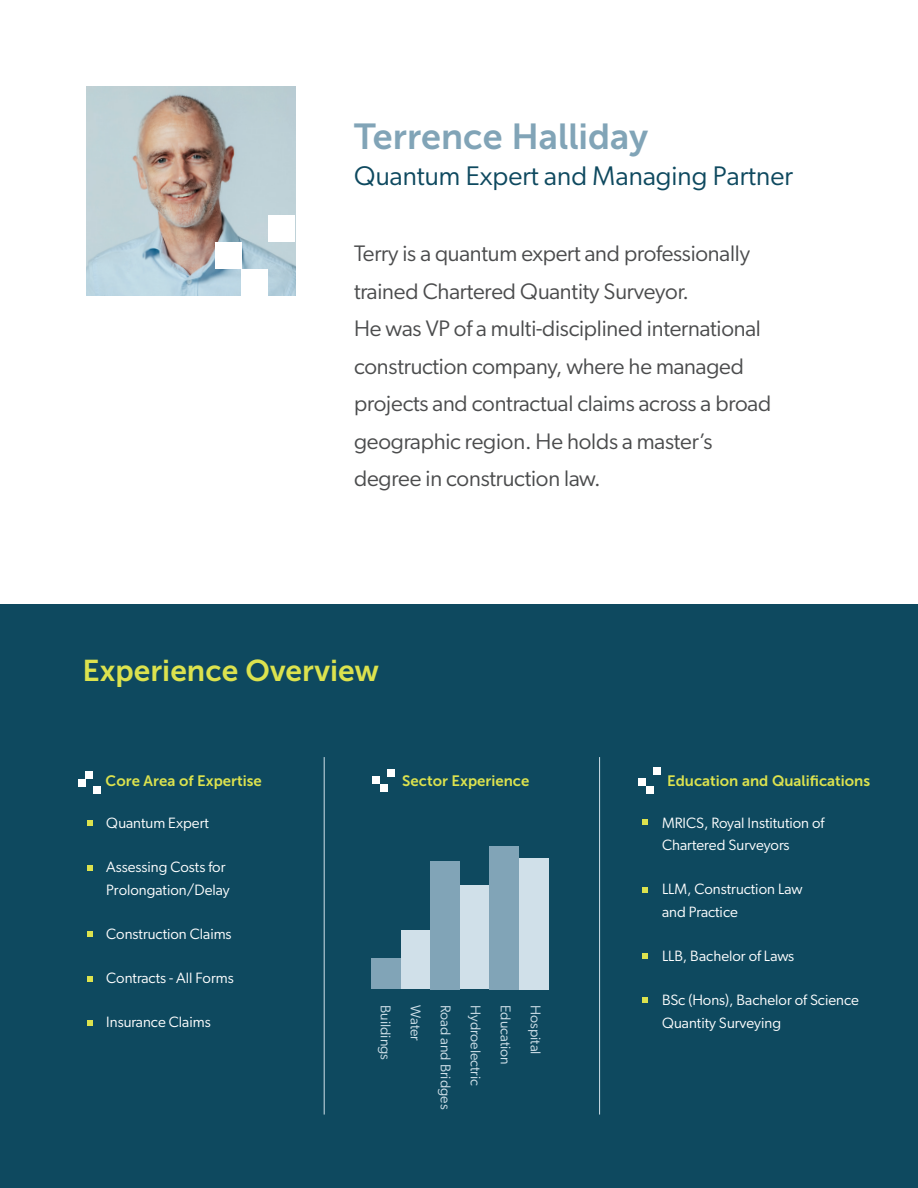
<style>
.page{position:relative;width:918px;height:1188px;background:#fff}
.page>*{position:absolute;margin:0;border:0;box-sizing:border-box;transform-origin:0 0}
.t1{font:36px "Museo Sans 700";color:#81a4b7}
.t2{font:30px "Museo Sans 700";color:#dce24e}
.t3{font:27px "Gibson";color:#0e495f}
.t4{font:22.5px/37.5px "Gibson";letter-spacing:-.01em;color:#4b4c4d}
.t5{font:15px/22.5px "Gibson";color:#fff}
.t6{font:15px "Museo Sans 700";color:#dce24e}
.t7{font:14.25px "Gibson";color:#d0e0e9}
</style>
<div class="page">
<img style="left:86px;top:86px;width:209px;height:209px">
<div style="left:215px;top:242px;width:27px;height:27px;background:#fff"></div>
<div style="left:241px;top:269px;width:27px;height:27px;background:#fff"></div>
<div style="left:268px;top:215px;width:27px;height:27px;background:#fff"></div>
<div style="left:0;top:605px;width:918px;height:583px;background:#0e495f"></div>
<div style="left:638px;top:779px;width:8px;height:7px;background:#fff"></div>
<div style="left:646px;top:786px;width:7px;height:8px;background:#fff"></div>
<div style="left:653px;top:767px;width:8px;height:7px;background:#fff"></div>
<svg style="left:87px;top:820px;width:6px;height:6px"></svg>
<svg style="left:87px;top:865px;width:6px;height:6px"></svg>
<svg style="left:87px;top:932px;width:6px;height:5px"></svg>
<svg style="left:87px;top:976px;width:6px;height:5px"></svg>
<svg style="left:87px;top:1020px;width:6px;height:6px"></svg>
<div style="left:380px;top:784px;width:8px;height:7px;background:#fff"></div>
<div style="left:373px;top:776px;width:7px;height:8px;background:#fff"></div>
<div style="left:388px;top:769px;width:7px;height:7px;background:#fff"></div>
<div style="left:85px;top:772px;width:8px;height:7px;background:#fff"></div>
<div style="left:78px;top:779px;width:7px;height:7px;background:#fff"></div>
<div style="left:93px;top:786px;width:7px;height:8px;background:#fff"></div>
<svg style="left:643px;top:819px;width:5px;height:6px"></svg>
<svg style="left:643px;top:887px;width:5px;height:5px"></svg>
<svg style="left:643px;top:953px;width:5px;height:6px"></svg>
<svg style="left:643px;top:997px;width:5px;height:6px"></svg>
<div style="left:372px;top:958px;width:29px;height:31px;background:#81a4b7"></div>
<div style="left:460px;top:886px;width:30px;height:103px;background:#d0e0e9"></div>
<div style="left:519px;top:858px;width:30px;height:131px;background:#d0e0e9"></div>
<div style="left:401px;top:930px;width:30px;height:59px;background:#d0e0e9"></div>
<div style="left:490px;top:846px;width:29px;height:143px;background:#81a4b7"></div>
<div style="left:430px;top:861px;width:30px;height:128px;background:#81a4b7"></div>
<hr style="left:599px;top:757px;width:1px;height:358px;background:#d0e0e9">
<hr style="left:324px;top:757px;width:1px;height:358px;background:#d0e0e9">
<h1 class="t1" style="left:354px;top:116px;width:296px">Terrence Halliday</h1>
<p class="t3" style="left:354px;top:159px;width:440px">Quantum Expert and Managing Partner</p>
<p class="t4" style="left:354px;top:234px;width:419px">Terry is a quantum expert and professionally trained Chartered Quantity Surveyor.<br>He was VP of a multi-disciplined international construction company, where he managed projects and contractual claims across a broad geographic region. He holds a master’s degree in construction law.</p>
<h2 class="t2" style="left:83px;top:654px;width:298px">Experience Overview</h2>
<p class="t6" style="left:106px;top:773px;width:158px">Core Area of Expertise</p>
<p class="t6" style="left:402px;top:773px;width:129px">Sector Experience</p>
<p class="t6" style="left:667px;top:773px;width:205px">Education and Qualifications</p>
<p class="t5" style="left:106px;top:812px;width:104px">Quantum Expert</p>
<p class="t5" style="left:106px;top:856px;width:125px">Assessing Costs for<br>Prolongation/Delay</p>
<p class="t5" style="left:106px;top:922px;width:127px">Construction Claims</p>
<p class="t5" style="left:106px;top:966px;width:129px">Contracts - All Forms</p>
<p class="t5" style="left:106px;top:1011px;width:106px">Insurance Claims</p>
<p class="t7" style="left:394px;top:1005px;width:57px;rotate:90deg">Buildings</p>
<p class="t7" style="left:424px;top:1005px;width:37px;rotate:90deg">Water</p>
<p class="t7" style="left:454px;top:1005px;width:106px;rotate:90deg">Road and Bridges</p>
<p class="t7" style="left:484px;top:1005px;width:82px;rotate:90deg">Hydroelectric</p>
<p class="t7" style="left:514px;top:1005px;width:61px;rotate:90deg">Education</p>
<p class="t7" style="left:544px;top:1005px;width:51px;rotate:90deg">Hospital</p>
<p class="t5" style="left:662px;top:811px;width:164px">MRICS, Royal Institution of<br>Chartered Surveyors</p>
<p class="t5" style="left:662px;top:878px;width:142px">LLM, Construction Law and Practice</p>
<p class="t5" style="left:662px;top:944px;width:134px">LLB, Bachelor of Laws</p>
<p class="t5" style="left:662px;top:989px;width:198px">BSc (Hons), Bachelor of Science<br>Quantity Surveying</p>
</div>
